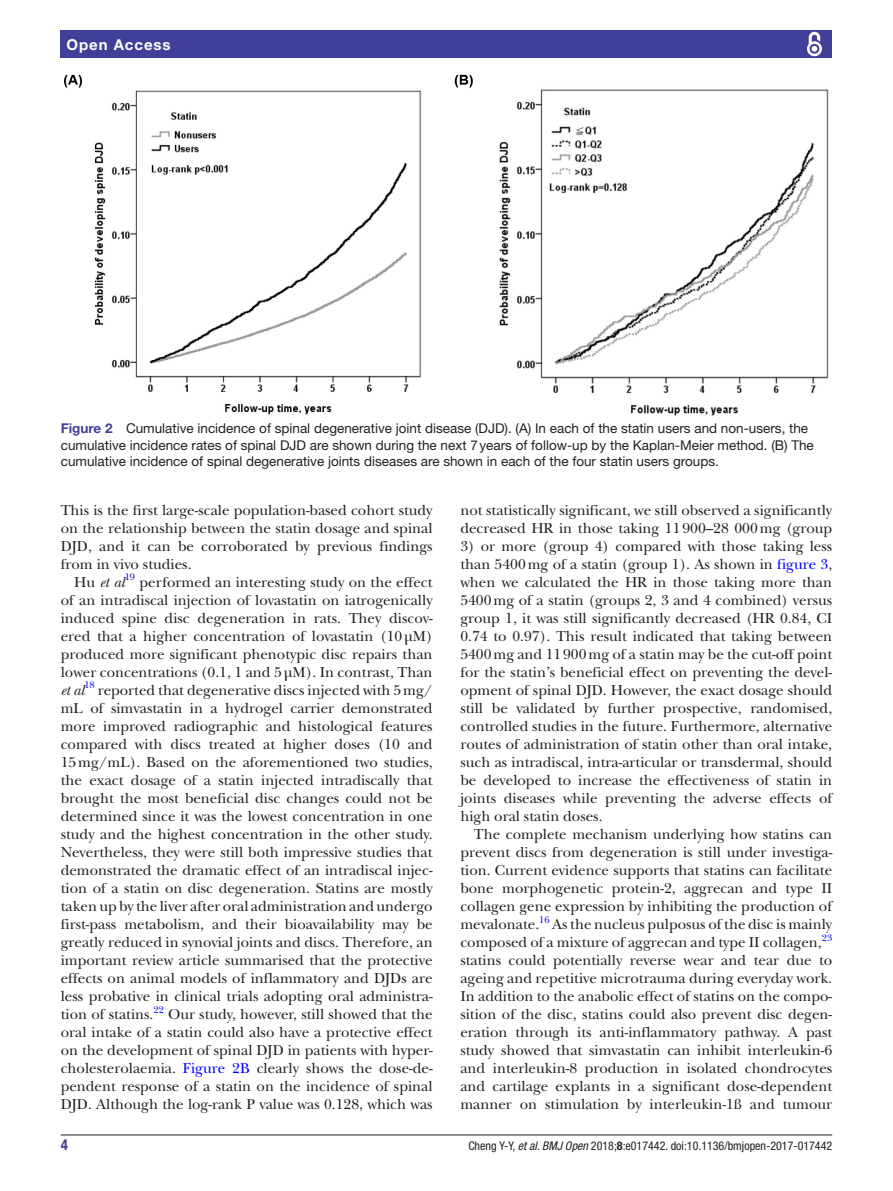
<style>
.page{position:relative;width:893px;height:1191px;background:#fff}
.page>*{position:absolute;margin:0;border:0;box-sizing:border-box;transform-origin:0 0}
.t1{font:15px/18px "New Baskerville";color:#231f20;text-align:justify}
.t2{font:700 15px "Helvetica Neue LT Std";letter-spacing:.065em;color:#fff}
.t3{font:italic 15px "New Baskerville";color:#231f20}
.t4{font:700 condensed 15px "Helvetica Neue LT Std";color:#414099}
.t5{font:13.5px/16.2px "Helvetica Neue LT Std";color:#231f20}
.t6{font:condensed 12px "Helvetica Neue LT Std";color:#231f20}
.t7{font:9.9px "New Baskerville";color:#00f}
.s1{font-weight:700;color:#414099}
.s2{font-style:normal}
.s3{color:#00f}
.s4{font-style:italic}
.s5{font-weight:700}
</style>
<div class="page">
<hr style="left:61px;top:1134px;width:771px;height:1px;background:#231f20">
<div style="left:61px;top:31px;width:771px;height:27px;background:#414099"></div>
<svg style="left:807px;top:31px;width:15px;height:26px"></svg>
<img style="left:64px;top:74px;width:764px;height:341px">
<p class="t2" style="left:66px;top:35px;width:106px">Open Access</p>
<p class="t5" style="left:61px;top:420px;width:755px"><span class="s1">Figure 2</span> Cumulative incidence of spinal degenerative joint disease (DJD). (A) In each of the statin users and non-users, the cumulative incidence rates of spinal DJD are shown during the next 7years of follow-up by the Kaplan-Meier method. (B) The cumulative incidence of spinal degenerative joints diseases are shown in each of the four statin users groups.</p>
<p class="t1" style="left:61px;top:501px;width:373px">This is the first large-scale population-based cohort study</p>
<p class="t1" style="left:61px;top:519px;width:373px">on the relationship between the statin dosage and spinal</p>
<p class="t1" style="left:61px;top:537px;width:373px">DJD, and it can be corroborated by previous findings</p>
<p class="t1" style="left:61px;top:555px;width:132px">from in vivo studies.</p>
<p class="t3" style="left:74px;top:573px;width:52px"><span class="s2">Hu</span> et al</p>
<p class="t7" style="left:125px;top:571px;width:12px">19</p>
<p class="t1" style="left:61px;top:573px;width:373px;text-indent:79px">performed an interesting study on the effect of an intradiscal injection of lovastatin on iatrogenically induced spine disc degeneration in rats. They discov&shy;ered that a higher concentration of lovastatin (10µM) produced more significant phenotypic disc repairs than lower concentrations (0.1, 1 and 5µM). In contrast, Than</p>
<p class="t3" style="left:61px;top:681px;width:25px">et al</p>
<p class="t7" style="left:84px;top:679px;width:12px">18</p>
<p class="t1" style="left:61px;top:681px;width:373px;text-indent:37px">reported that degenerative discs injected with 5mg/ mL of simvastatin in a hydrogel carrier demonstrated more improved radiographic and histological features compared with discs treated at higher doses (10 and 15mg/mL). Based on the aforementioned two studies, the exact dosage of a statin injected intradiscally that brought the most beneficial disc changes could not be determined since it was the lowest concentration in one study and the highest concentration in the other study.<br>Nevertheless, they were still both impressive studies that demonstrated the dramatic effect of an intradiscal injec&shy;tion of a statin on disc degeneration. Statins are mostly taken up by the liver after oral administration and undergo first-pass metabolism, and their bioavailability may be greatly reduced in synovial joints and discs. Therefore, an important review article summarised that the protective effects on animal models of inflammatory and DJDs are less probative in clinical trials adopting oral administra&shy;tion of statins.</p>
<p class="t7" style="left:154px;top:1003px;width:12px">22</p>
<p class="t1" style="left:61px;top:1005px;width:373px;text-indent:107px">Our study, however, still showed that the oral intake of a statin could also have a protective effect on the development of spinal DJD in patients with hyper&shy;cholesterolaemia. <span class="s3">Figure 2B</span> clearly shows the dose-de&shy;pendent response of a statin on the incidence of spinal DJD. Although the log-rank P value was 0.128, which was</p>
<p class="t1" style="left:460px;top:501px;width:373px">not statistically significant, we still observed a significantly decreased HR in those taking 11900–28 000mg (group</p>
<p class="t1" style="left:460px;top:537px;width:373px">3) or more (group 4) compared with those taking less than 5400mg of a statin (group 1). As shown in <span class="s3">figure 3</span>, when we calculated the HR in those taking more than 5400mg of a statin (groups 2, 3 and 4 combined) versus group 1, it was still significantly decreased (HR 0.84, CI 0.74 to 0.97). This result indicated that taking between 5400mg and 11900mg of a statin may be the cut-off point for the statin’s beneficial effect on preventing the devel&shy;opment of spinal DJD. However, the exact dosage should still be validated by further prospective, randomised, controlled studies in the future. Furthermore, alternative routes of administration of statin other than oral intake, such as intradiscal, intra-articular or transdermal, should be developed to increase the effectiveness of statin in joints diseases while preventing the adverse effects of high oral statin doses.</p>
<p class="t1" style="left:460px;top:825px;width:373px;text-indent:14px">The complete mechanism underlying how statins can prevent discs from degeneration is still under investiga&shy;tion. Current evidence supports that statins can facilitate bone morphogenetic protein-2, aggrecan and type II collagen gene expression by inhibiting the production of mevalonate.</p>
<p class="t7" style="left:539px;top:913px;width:12px">16</p>
<p class="t1" style="left:460px;top:915px;width:373px;text-indent:92px">As the nucleus pulposus of the disc is mainly composed of a mixture of aggrecan and type II collagen,</p>
<p class="t7" style="left:822px;top:931px;width:12px">23</p>
<p class="t1" style="left:460px;top:951px;width:373px">statins could potentially reverse wear and tear due to ageing and repetitive microtrauma during everyday work.<br>In addition to the anabolic effect of statins on the compo&shy;sition of the disc, statins could also prevent disc degen&shy;eration through its anti-inflammatory pathway. A past study showed that simvastatin can inhibit interleukin-6 and interleukin-8 production in isolated chondrocytes and cartilage explants in a significant dose-dependent manner on stimulation by interleukin-1ß and tumour</p>
<p class="t4" style="left:61px;top:1135px;width:9px">4</p>
<p class="t6" style="left:468px;top:1138px;width:365px">Cheng Y-Y, <span class="s4">et al</span>. <span class="s4">BMJ Open</span> 2018;<span class="s5">8</span>:e017442. doi:10.1136/bmjopen-2017-017442</p>
</div>
